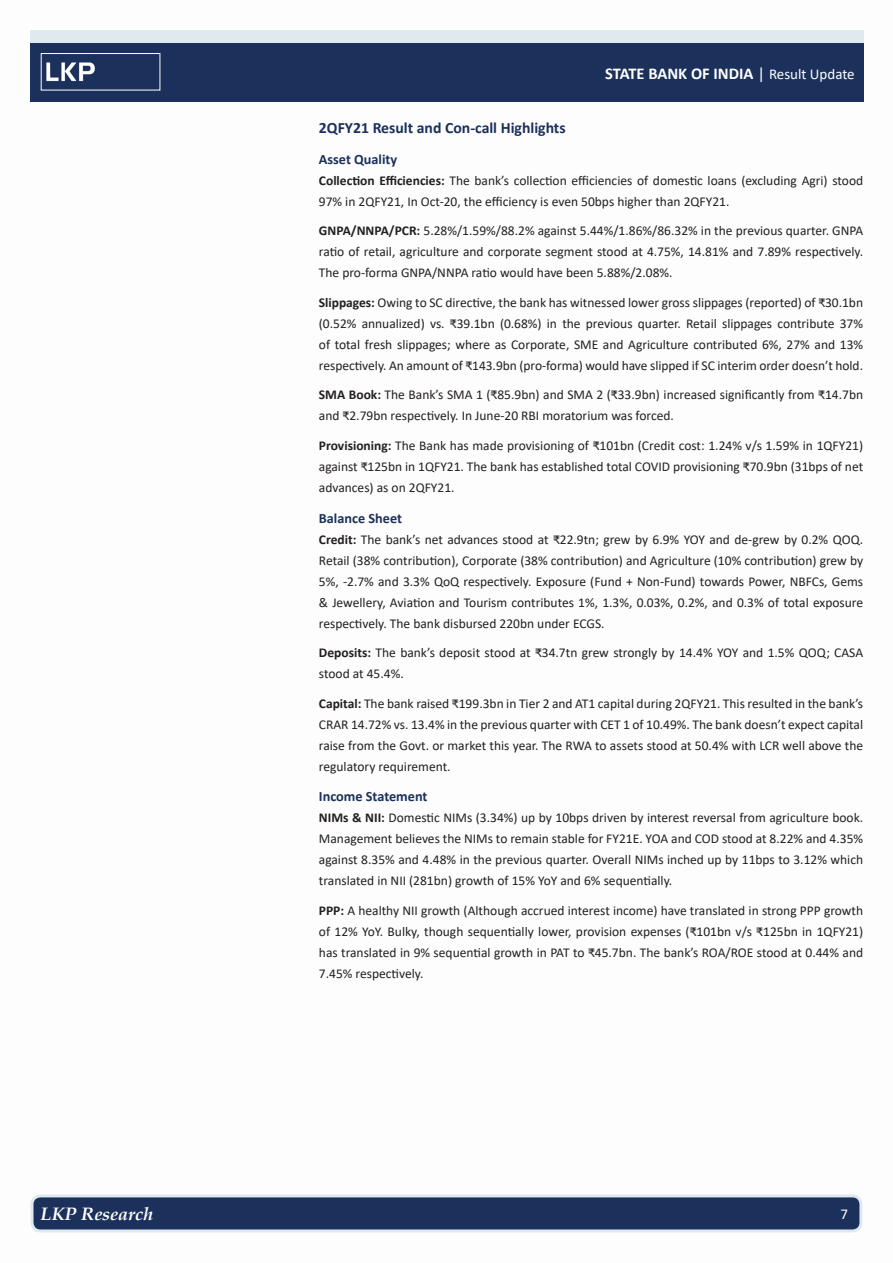
<style>
.page{position:relative;width:893px;height:1263px;background:#fff}
.page>*{position:absolute;margin:0;border:0;box-sizing:border-box;transform-origin:0 0}
.t1{font:italic 700 18px "Book Antiqua";color:#fff}
.t2{font:700 16.5px "Calibri";color:#fff}
.t3{font:700 15.75px "Calibri";color:#1b305b}
.t4{font:15px "Calibri";color:#fff}
.t5{font:700 14.25px "Calibri";color:#1b305b}
.t6{font:13.5px/21px "Calibri";color:#231f20;text-align:justify}
.s1{font-weight:400}
.s2{font-weight:400;font-size:15px}
.s3{font-weight:700}
</style>
<div class="page">
<div style="left:30px;top:42px;width:833px;height:59px;background:#1b305b"></div>
<div style="left:30px;top:30px;width:833px;height:12px;background:#dee9f0"></div>
<img style="left:46px;top:62px;width:49px;height:20px">
<div style="left:41px;top:53px;width:119px;height:37px;border:1px solid #fff"></div>
<div style="left:32px;top:1196px;width:829px;height:35px;background:#1b305b;border-radius:9px"></div>
<div style="left:31px;top:1194px;width:831px;height:38px;border:3px solid #dee9f0;border-radius:9px"></div>
<p class="t2" style="left:605px;top:62px;width:251px">STATE BANK OF INDIA <span class="s1">|</span> <span class="s2">Result Update</span></p>
<p class="t3" style="left:319px;top:117px;width:248px">2QFY21 Result and Con-call Highlights</p>
<p class="t5" style="left:319px;top:149px;width:80px">Asset Quality</p>
<p class="t6" style="left:319px;top:169px;width:546px"><span class="s3">Collection Efficiencies:</span> The bank’s collection efficiencies of domestic loans (excluding Agri) stood<br>97% in 2QFY21, In Oct-20, the efficiency is even 50bps higher than 2QFY21.</p>
<p class="t6" style="left:319px;top:220px;width:546px"><span class="s3">GNPA/NNPA/PCR:</span> 5.28%/1.59%/88.2% against 5.44%/1.86%/86.32% in the previous quarter. GNPA ratio of retail, agriculture and corporate segment stood at 4.75%, 14.81% and 7.89% respectively.<br>The pro-forma GNPA/NNPA ratio would have been 5.88%/2.08%.</p>
<p class="t6" style="left:319px;top:291px;width:546px"><span class="s3">Slippages:</span> Owing to SC directive, the bank has witnessed lower gross slippages (reported) of ₹30.1bn (0.52% annualized) vs. ₹39.1bn (0.68%) in the previous quarter. Retail slippages contribute 37% of total fresh slippages; where as Corporate, SME and Agriculture contributed 6%, 27% and 13% respectively. An amount of ₹143.9bn (pro-forma) would have slipped if SC interim order doesn’t hold.</p>
<p class="t6" style="left:319px;top:384px;width:546px"><span class="s3">SMA Book:</span> The Bank’s SMA 1 (₹85.9bn) and SMA 2 (₹33.9bn) increased significantly from ₹14.7bn and ₹2.79bn respectively. In June-20 RBI moratorium was forced.</p>
<p class="t6" style="left:319px;top:434px;width:546px"><span class="s3">Provisioning:</span> The Bank has made provisioning of ₹101bn (Credit cost: 1.24% v/s 1.59% in 1QFY21) against ₹125bn in 1QFY21. The bank has established total COVID provisioning ₹70.9bn (31bps of net advances) as on 2QFY21.</p>
<p class="t5" style="left:319px;top:508px;width:85px">Balance Sheet</p>
<p class="t6" style="left:319px;top:528px;width:546px"><span class="s3">Credit:</span> The bank’s net advances stood at ₹22.9tn; grew by 6.9% YOY and de-grew by 0.2% QOQ.<br>Retail (38% contribution), Corporate (38% contribution) and Agriculture (10% contribution) grew by 5%, -2.7% and 3.3% QoQ respectively. Exposure (Fund + Non-Fund) towards Power, NBFCs, Gems &amp; Jewellery, Aviation and Tourism contributes 1%, 1.3%, 0.03%, 0.2%, and 0.3% of total exposure respectively. The bank disbursed 220bn under ECGS.</p>
<p class="t6" style="left:319px;top:642px;width:546px"><span class="s3">Deposits:</span> The bank’s deposit stood at ₹34.7tn grew strongly by 14.4% YOY and 1.5% QOQ; CASA stood at 45.4%.</p>
<p class="t6" style="left:319px;top:692px;width:546px"><span class="s3">Capital:</span> The bank raised ₹199.3bn in Tier 2 and AT1 capital during 2QFY21. This resulted in the bank’s CRAR 14.72% vs. 13.4% in the previous quarter with CET 1 of 10.49%. The bank doesn’t expect capital raise from the Govt. or market this year. The RWA to assets stood at 50.4% with LCR well above the regulatory requirement.</p>
<p class="t5" style="left:319px;top:786px;width:110px">Income Statement</p>
<p class="t6" style="left:319px;top:807px;width:546px"><span class="s3">NIMs &amp; NII:</span> Domestic NIMs (3.34%) up by 10bps driven by interest reversal from agriculture book.<br>Management believes the NIMs to remain stable for FY21E. YOA and COD stood at 8.22% and 4.35% against 8.35% and 4.48% in the previous quarter. Overall NIMs inched up by 11bps to 3.12% which translated in NII (281bn) growth of 15% YoY and 6% sequentially.</p>
<p class="t6" style="left:319px;top:899px;width:546px"><span class="s3">PPP:</span> A healthy NII growth (Although accrued interest income) have translated in strong PPP growth of 12% YoY. Bulky, though sequentially lower, provision expenses (₹101bn v/s ₹125bn in 1QFY21) has translated in 9% sequential growth in PAT to ₹45.7bn. The bank’s ROA/ROE stood at 0.44% and 7.45% respectively.</p>
<h1 class="t1" style="left:41px;top:1201px;width:114px">LKP Research</h1>
<p class="t4" style="left:840px;top:1204px;width:9px">7</p>
</div>
